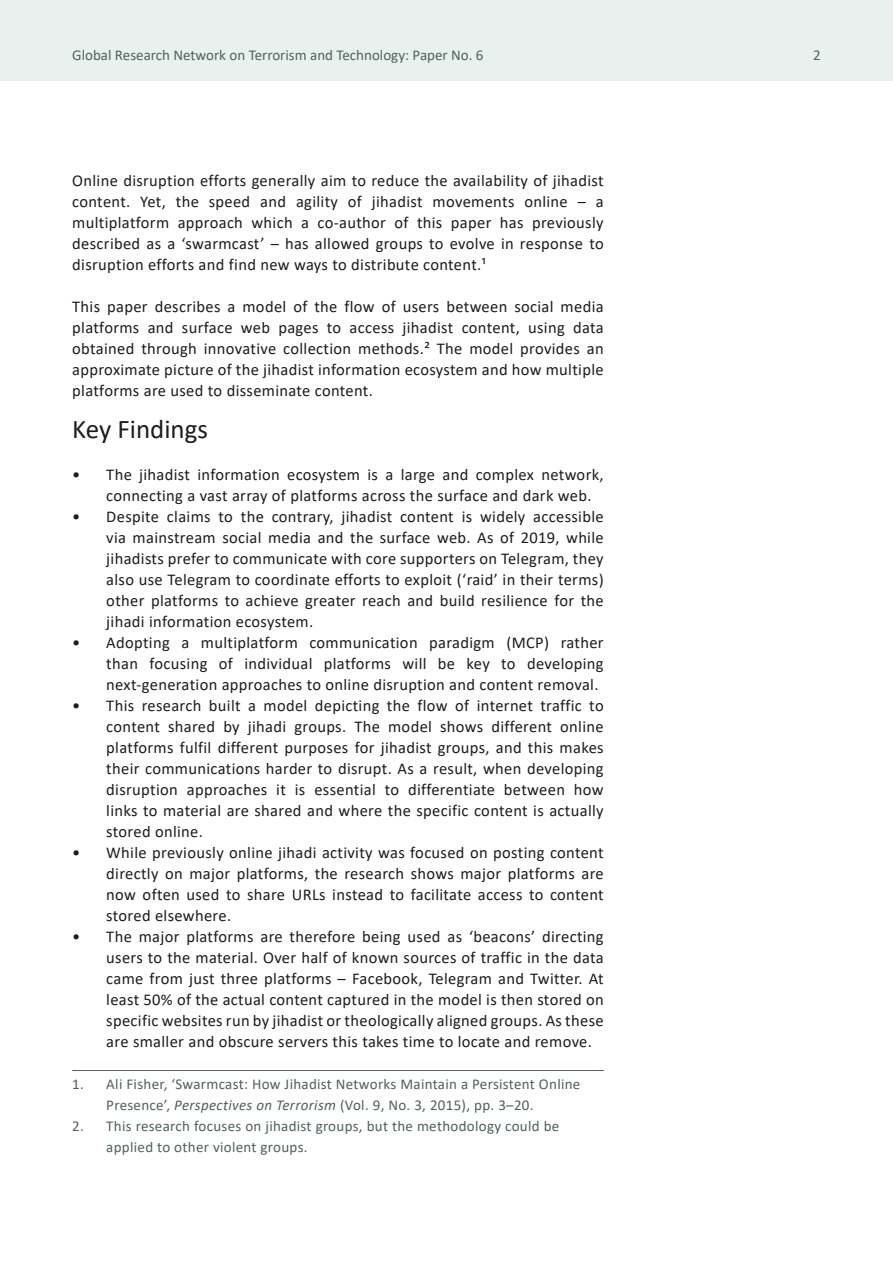
<style>
.page{position:relative;width:893px;height:1263px;background:#fff}
.page>*{position:absolute;margin:0;border:0;box-sizing:border-box;transform-origin:0 0}
.Heading_1{font:27px "Calibri";color:#1d1d1b}
.t1{font:16.5px/21px "Calibri";letter-spacing:.02em;color:#1d1d1b;text-align:justify}
.Footnote_text{font:15px/21px "Calibri";letter-spacing:.02em;color:#546059}
.Footnote_text-2{font:15px "Calibri";color:#546059}
.s1{font-style:italic}
</style>
<div class="page">
<div style="left:0;top:0;width:893px;height:81px;background:#e8f1ee"></div>
<hr style="left:72px;top:1070px;width:532px;height:1px;background:#546059">
<p class="Footnote_text-2" style="left:72px;top:44px;width:413px">Global Research Network on Terrorism and Technology: Paper No. 6</p>
<p class="Footnote_text" style="left:813px;top:44px;width:9px">2</p>
<p class="t1" style="left:72px;top:169px;width:533px">Online disruption efforts generally aim to reduce the availability of jihadist content. Yet, the speed and agility of jihadist movements online – a multiplatform approach which a co-author of this paper has previously described as a ‘swarmcast’ – has allowed groups to evolve in response to disruption efforts and find new ways to distribute content.1</p>
<p class="t1" style="left:72px;top:295px;width:533px">This paper describes a model of the flow of users between social media platforms and surface web pages to access jihadist content, using data obtained through innovative collection methods.2 The model provides an approximate picture of the jihadist information ecosystem and how multiple platforms are used to disseminate content.</p>
<p class="Heading_1" style="left:72px;top:410px;width:137px">Key Findings</p>
<p class="t1" style="left:106px;top:463px;width:499px;text-indent:-34px">• The jihadist information ecosystem is a large and complex network, connecting a vast array of platforms across the surface and dark web.</p>
<p class="t1" style="left:106px;top:505px;width:499px;text-indent:-34px">• Despite claims to the contrary, jihadist content is widely accessible via mainstream social media and the surface web. As of 2019, while jihadists prefer to communicate with core supporters on Telegram, they also use Telegram to coordinate efforts to exploit (‘raid’ in their terms) other platforms to achieve greater reach and build resilience for the jihadi information ecosystem.</p>
<p class="t1" style="left:106px;top:631px;width:499px;text-indent:-34px">• Adopting a multiplatform communication paradigm (MCP) rather than focusing of individual platforms will be key to developing next-generation approaches to online disruption and content removal.</p>
<p class="t1" style="left:106px;top:694px;width:499px;text-indent:-34px">• This research built a model depicting the flow of internet traffic to content shared by jihadi groups. The model shows different online platforms fulfil different purposes for jihadist groups, and this makes their communications harder to disrupt. As a result, when developing disruption approaches it is essential to differentiate between how links to material are shared and where the specific content is actually stored online.</p>
<p class="t1" style="left:106px;top:841px;width:499px;text-indent:-34px">• While previously online jihadi activity was focused on posting content directly on major platforms, the research shows major platforms are now often used to share URLs instead to facilitate access to content stored elsewhere.</p>
<p class="t1" style="left:106px;top:925px;width:499px;text-indent:-34px">• The major platforms are therefore being used as ‘beacons’ directing users to the material. Over half of known sources of traffic in the data came from just three platforms – Facebook, Telegram and Twitter. At least 50% of the actual content captured in the model is then stored on specific websites run by jihadist or theologically aligned groups. As these are smaller and obscure servers this takes time to locate and remove.</p>
<p class="Footnote_text" style="left:106px;top:1073px;width:476px;text-indent:-34px">1. Ali Fisher, ‘Swarmcast: How Jihadist Networks Maintain a Persistent Online<br>Presence’, <span class="s1">Perspectives on Terrorism</span> (Vol. 9, No. 3, 2015), pp. 3–20.</p>
<p class="Footnote_text" style="left:106px;top:1115px;width:454px;text-indent:-34px">2. This research focuses on jihadist groups, but the methodology could be applied to other violent groups.</p>
</div>
